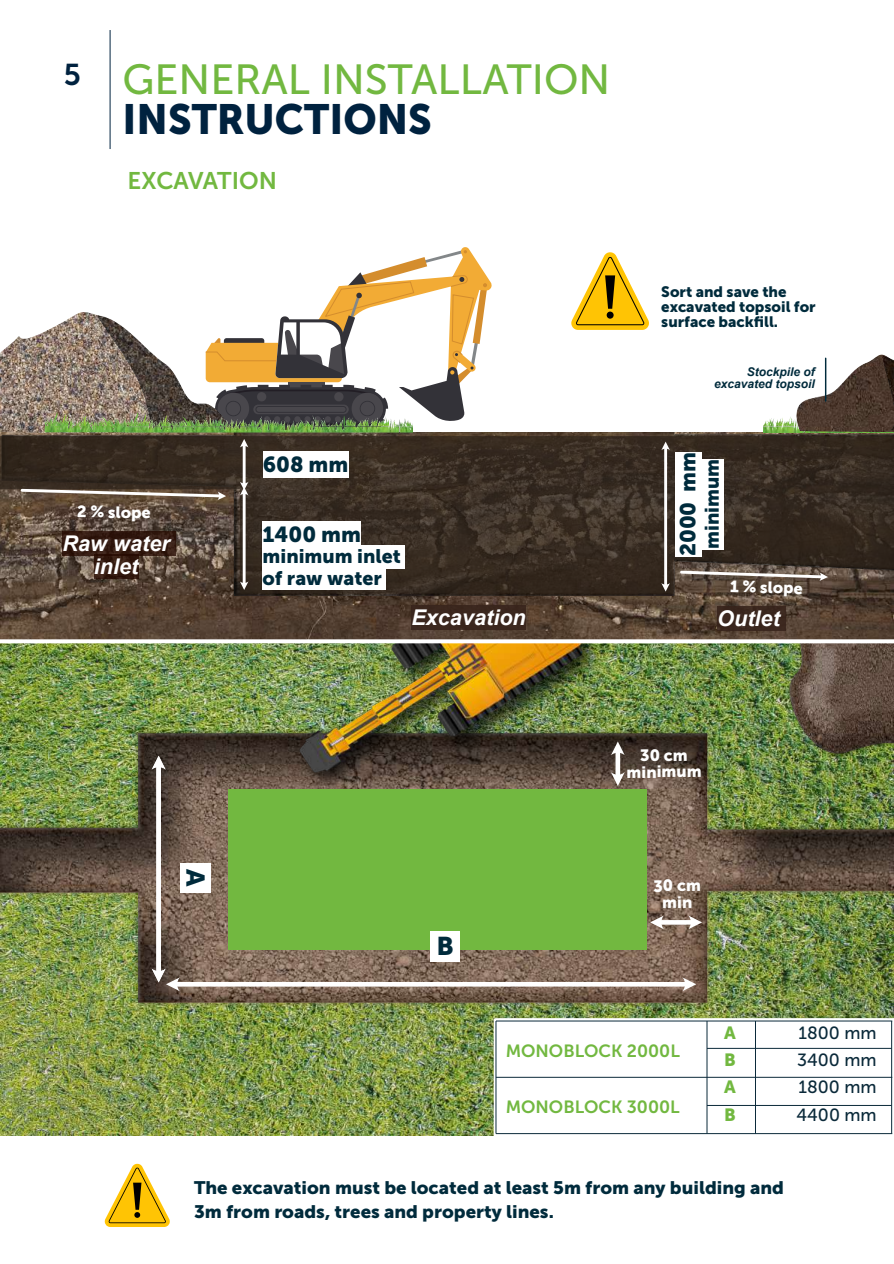
<style>
.page{position:relative;width:894px;height:1264px;background:#fff}
.page>*{position:absolute;margin:0;border:0;box-sizing:border-box;transform-origin:0 0}
.t1{font:42px "Museo Sans 500";color:#72b840}
.t2{font:42px "Museo Sans 900";color:#00223f}
.t3{font:30px "Museo Sans 700";color:#00223f}
.t4{font:25.5px "Museo Sans 900";color:#002b3c}
.t5{font:24px "Museo Sans 700";color:#72b840}
.t6{font:italic 700 21.6px/22.4px "Arial";color:#fff;text-align:center}
.t7{font:21.6px "Museo Sans 900";color:#002b3c}
.t8{font:19.5px/21.6px "Museo Sans 900";color:#002b3c}
.t9{font:18px/24.5px "Museo Sans 900";color:#002b3c}
.t10{font:17.55px "Museo Sans 700";color:#72b840}
.t11{font:17.55px/27.3px "Museo Sans 500";color:#0b2a3a;text-align:justify}
.t12{font:17.55px/27.3px "Museo Sans 900";color:#72b840;text-align:justify}
.t13{font:16.2px/16.2px "Museo Sans 900";letter-spacing:-.01em;color:#fff;text-align:center}
.t14{font:15px/15px "Museo Sans 900";color:#002b3c}
.t15{font:italic 700 12px/12.5px "Arial";color:#002b3c;text-align:right}
</style>
<div class="page">
<hr style="left:109px;top:30px;width:1px;height:119px;background:#00223f">
<img style="left:0;top:643px;width:893px;height:492px">
<img style="left:0;top:728px;width:893px;height:279px">
<svg style="left:610px;top:741px;width:14px;height:14px"></svg>
<svg style="left:610px;top:772px;width:14px;height:14px"></svg>
<div style="left:615px;top:752px;width:5px;height:22px;background:#fff"></div>
<svg style="left:650px;top:915px;width:51px;height:14px"></svg>
<img style="left:293px;top:643px;width:311px;height:146px">
<svg style="left:682px;top:977px;width:14px;height:14px"></svg>
<div style="left:177px;top:981px;width:508px;height:5px;background:#fff"></div>
<svg style="left:152px;top:755px;width:13px;height:14px"></svg>
<svg style="left:152px;top:968px;width:28px;height:23px"></svg>
<div style="left:156px;top:766px;width:5px;height:205px;background:#fff"></div>
<div style="left:227px;top:789px;width:419px;height:160px;background:#72b840"></div>
<div style="left:430px;top:931px;width:30px;height:30px;background:#fff"></div>
<div style="left:180px;top:862px;width:30px;height:30px;background:#fff"></div>
<img style="left:785px;top:643px;width:108px;height:114px">
<svg style="left:493px;top:1018px;width:400px;height:118px"></svg>
<svg style="left:104px;top:1163px;width:66px;height:63px"></svg>
<img style="left:332px;top:596px;width:561px;height:43px">
<img style="left:0;top:433px;width:332px;height:206px">
<img style="left:2px;top:432px;width:891px;height:164px">
<svg style="left:0;top:436px;width:893px;height:157px;background:#3f3328"></svg>
<svg style="left:19px;top:487px;width:207px;height:13px"></svg>
<svg style="left:678px;top:569px;width:149px;height:12px"></svg>
<div style="left:63px;top:531px;width:113px;height:24px;background:#250900;opacity:.77"></div>
<div style="left:94px;top:554px;width:44px;height:24px;background:#250900;opacity:.77"></div>
<div style="left:411px;top:605px;width:114px;height:24px;background:#37231b"></div>
<div style="left:717px;top:606px;width:68px;height:24px;background:#37231b"></div>
<div style="left:262px;top:521px;width:99px;height:26px;background:#fff"></div>
<div style="left:262px;top:545px;width:143px;height:23px;background:#fff"></div>
<div style="left:262px;top:566px;width:124px;height:24px;background:#fff"></div>
<div style="left:262px;top:452px;width:86px;height:26px;background:#fff"></div>
<div style="left:675px;top:452px;width:25px;height:104px;background:#fff"></div>
<div style="left:700px;top:459px;width:23px;height:90px;background:#fff"></div>
<svg style="left:240px;top:581px;width:8px;height:9px"></svg>
<hr style="left:243px;top:494px;width:2px;height:89px;background:#fff">
<svg style="left:240px;top:439px;width:8px;height:8px"></svg>
<svg style="left:240px;top:481px;width:8px;height:14px"></svg>
<hr style="left:243px;top:446px;width:2px;height:37px;background:#fff">
<svg style="left:661px;top:441px;width:8px;height:9px"></svg>
<svg style="left:661px;top:583px;width:8px;height:8px"></svg>
<hr style="left:664px;top:448px;width:2px;height:136px;background:#fff">
<svg style="left:571px;top:252px;width:78px;height:78px"></svg>
<div style="left:606px;top:311px;width:7px;height:7px;background:#000;border-radius:3px"></div>
<img style="left:0;top:312px;width:233px;height:121px">
<img style="left:97px;top:315px;width:108px;height:116px">
<img style="left:796px;top:354px;width:97px;height:78px">
<img style="left:881px;top:355px;width:12px;height:76px">
<svg style="left:50px;top:412px;width:15px;height:17px"></svg>
<svg style="left:101px;top:416px;width:11px;height:13px"></svg>
<svg style="left:84px;top:415px;width:9px;height:14px"></svg>
<img style="left:77px;top:419px;width:21px;height:7px">
<hr style="left:824px;top:358px;width:2px;height:43px;background:#002b3c">
<svg style="left:131px;top:412px;width:15px;height:17px"></svg>
<svg style="left:182px;top:416px;width:10px;height:13px"></svg>
<svg style="left:164px;top:415px;width:10px;height:14px"></svg>
<svg style="left:205px;top:247px;width:286px;height:185px"></svg>
<img style="left:298px;top:419px;width:16px;height:7px">
<img style="left:157px;top:419px;width:22px;height:7px">
<hr style="left:706px;top:1020px;width:1px;height:113px;background:#0b2a3a">
<hr style="left:754px;top:1020px;width:1px;height:113px;background:#0b2a3a">
<hr style="left:890px;top:1020px;width:1px;height:113px;background:#0b2a3a">
<hr style="left:495px;top:1020px;width:1px;height:113px;background:#0b2a3a">
<hr style="left:496px;top:1020px;width:395px;height:1px;background:#0b2a3a">
<hr style="left:496px;top:1132px;width:395px;height:1px;background:#0b2a3a">
<hr style="left:495px;top:1076px;width:396px;height:1px;background:#0b2a3a">
<hr style="left:706px;top:1047px;width:185px;height:1px;background:#0b2a3a">
<hr style="left:706px;top:1104px;width:185px;height:1px;background:#0b2a3a">
<svg style="left:0;top:639px;width:893px;height:1px"></svg>
<h2 class="t3" style="left:64px;top:63px;width:19px">5</h2>
<h1 class="t1" style="left:122px;top:62px;width:489px">GENERAL INSTALLATION</h1>
<h1 class="t2" style="left:122px;top:103px;width:310px">INSTRUCTIONS</h1>
<h3 class="t5" style="left:128px;top:171px;width:151px">EXCAVATION</h3>
<p class="t14" style="left:661px;top:286px;width:156px">Sort and save the excavated topsoil for surface backfill.</p>
<p class="t15" style="left:713px;top:366px;width:102px">Stockpile of excavated topsoil</p>
<p class="t13" style="left:77px;top:505px;width:75px;rotate:1deg">2 % slope</p>
<p class="t6" style="left:63px;top:534px;width:109px">Raw water inlet</p>
<p class="t7" style="left:262px;top:456px;width:87px">608 mm</p>
<p class="t7" style="left:679px;top:556px;width:106px;rotate:-90deg">2000 mm</p>
<p class="t8" style="left:702px;top:549px;width:92px;rotate:-90deg">minimum</p>
<p class="t7" style="left:262px;top:525px;width:100px">1400 mm</p>
<p class="t8" style="left:262px;top:547px;width:140px">minimum inlet of raw water</p>
<p class="t13" style="left:729px;top:579px;width:75px;rotate:2deg">1 % slope</p>
<p class="t6" style="left:411px;top:608px;width:116px">Excavation</p>
<p class="t6" style="left:717px;top:608px;width:64px">Outlet</p>
<h3 class="t4" style="left:205px;top:869px;width:19px;rotate:90deg">A</h3>
<h3 class="t4" style="left:436px;top:936px;width:19px">B</h3>
<p class="t13" style="left:626px;top:749px;width:77px">30 cm minimum</p>
<p class="t13" style="left:653px;top:879px;width:49px">30 cm min</p>
<p class="t10" style="left:505px;top:1043px;width:175px">MONOBLOCK 2000L</p>
<p class="t10" style="left:505px;top:1099px;width:175px">MONOBLOCK 3000L</p>
<p class="t12" style="left:724px;top:1020px;width:13px">A B A B</p>
<p class="t11" style="left:796px;top:1020px;width:82px">1800 mm 3400 mm 1800 mm 4400 mm</p>
<p class="t9" style="left:194px;top:1176px;width:591px">The excavation must be located at least 5m from any building and<br>3m from roads, trees and property lines.</p>
</div>
